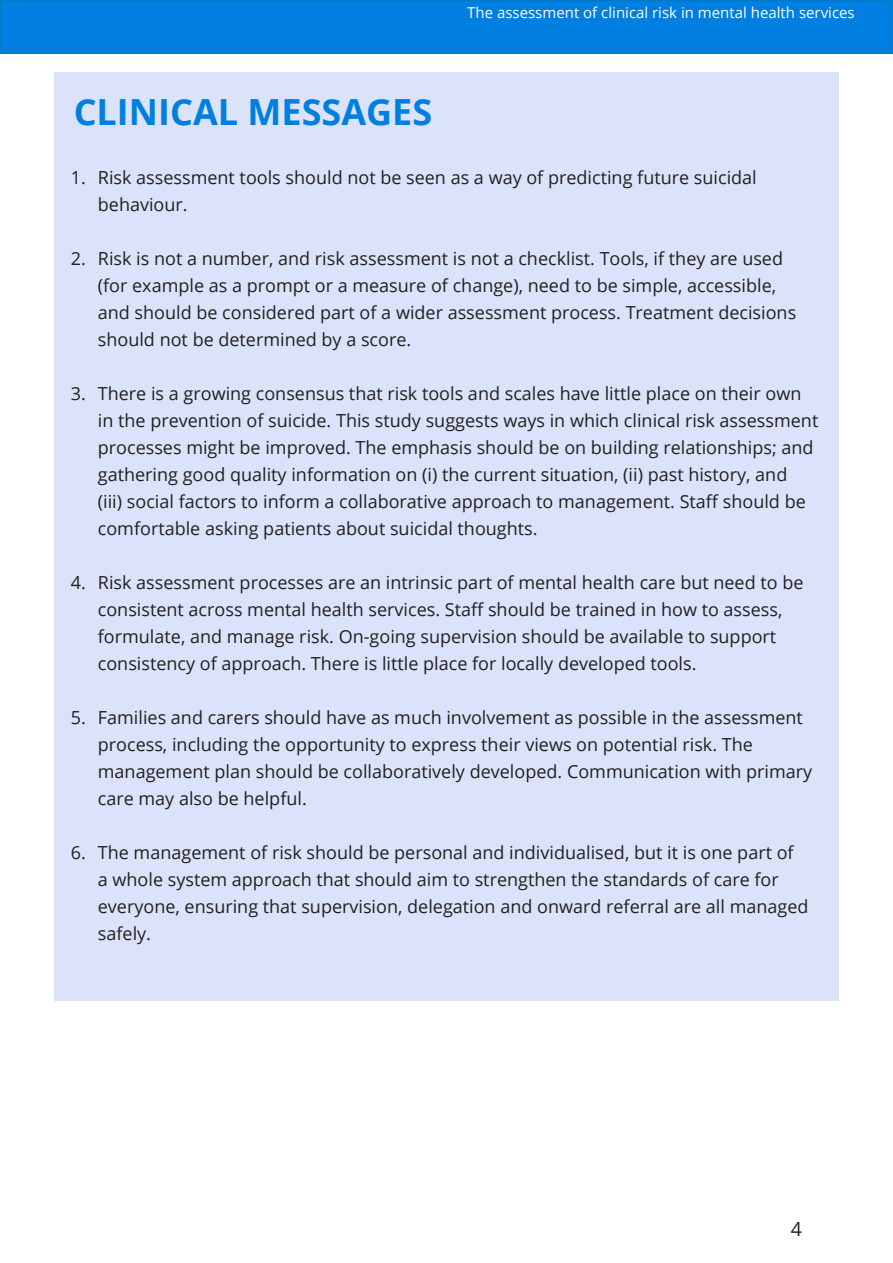
<style>
.page{position:relative;width:893px;height:1263px;background:#fff}
.page>*{position:absolute;margin:0;border:0;box-sizing:border-box;transform-origin:0 0}
.t1{font:700 36px "Open Sans";color:#007fe1}
.t2{font:19.5px "Open Sans";color:#231f20}
.t3{font:18px/27px "Open Sans";color:#231f20}
.t4{font:15px "Open Sans";color:#fff}
</style>
<div class="page">
<div style="left:0;top:0;width:893px;height:54px;background:#007fe1;border:2px solid #0079bf"></div>
<div style="left:54px;top:72px;width:785px;height:929px;background:#dbe3fa"></div>
<p class="t1" style="left:74px;top:87px;width:360px">CLINICAL MESSAGES</p>
<p class="t4" style="left:467px;top:2px;width:389px">The assessment of clinical risk in mental health services</p>
<p class="t3" style="left:98px;top:163px;width:660px;text-indent:-27px">1. Risk assessment tools should not be seen as a way of predicting future suicidal behaviour.</p>
<p class="t3" style="left:98px;top:244px;width:700px;text-indent:-27px">2. Risk is not a number, and risk assessment is not a checklist. Tools, if they are used (for example as a prompt or a measure of change), need to be simple, accessible, and should be considered part of a wider assessment process. Treatment decisions should not be determined by a score.</p>
<p class="t3" style="left:98px;top:379px;width:722px;text-indent:-27px">3. There is a growing consensus that risk tools and scales have little place on their own in the prevention of suicide. This study suggests ways in which clinical risk assessment processes might be improved. The emphasis should be on building relationships; and gathering good quality information on (i) the current situation, (ii) past history, and<br>(iii) social factors to inform a collaborative approach to management. Staff should be comfortable asking patients about suicidal thoughts.</p>
<p class="t3" style="left:98px;top:568px;width:707px;text-indent:-27px">4. Risk assessment processes are an intrinsic part of mental health care but need to be consistent across mental health services. Staff should be trained in how to assess, formulate, and manage risk. On-going supervision should be available to support consistency of approach. There is little place for locally developed tools.</p>
<p class="t3" style="left:98px;top:703px;width:716px;text-indent:-27px">5. Families and carers should have as much involvement as possible in the assessment process, including the opportunity to express their views on potential risk. The management plan should be collaboratively developed. Communication with primary care may also be helpful.</p>
<p class="t3" style="left:98px;top:838px;width:712px;text-indent:-27px">6. The management of risk should be personal and individualised, but it is one part of<br>a whole system approach that should aim to strengthen the standards of care for everyone, ensuring that supervision, delegation and onward referral are all managed safely.</p>
<p class="t2" style="left:791px;top:1216px;width:13px">4</p>
</div>
